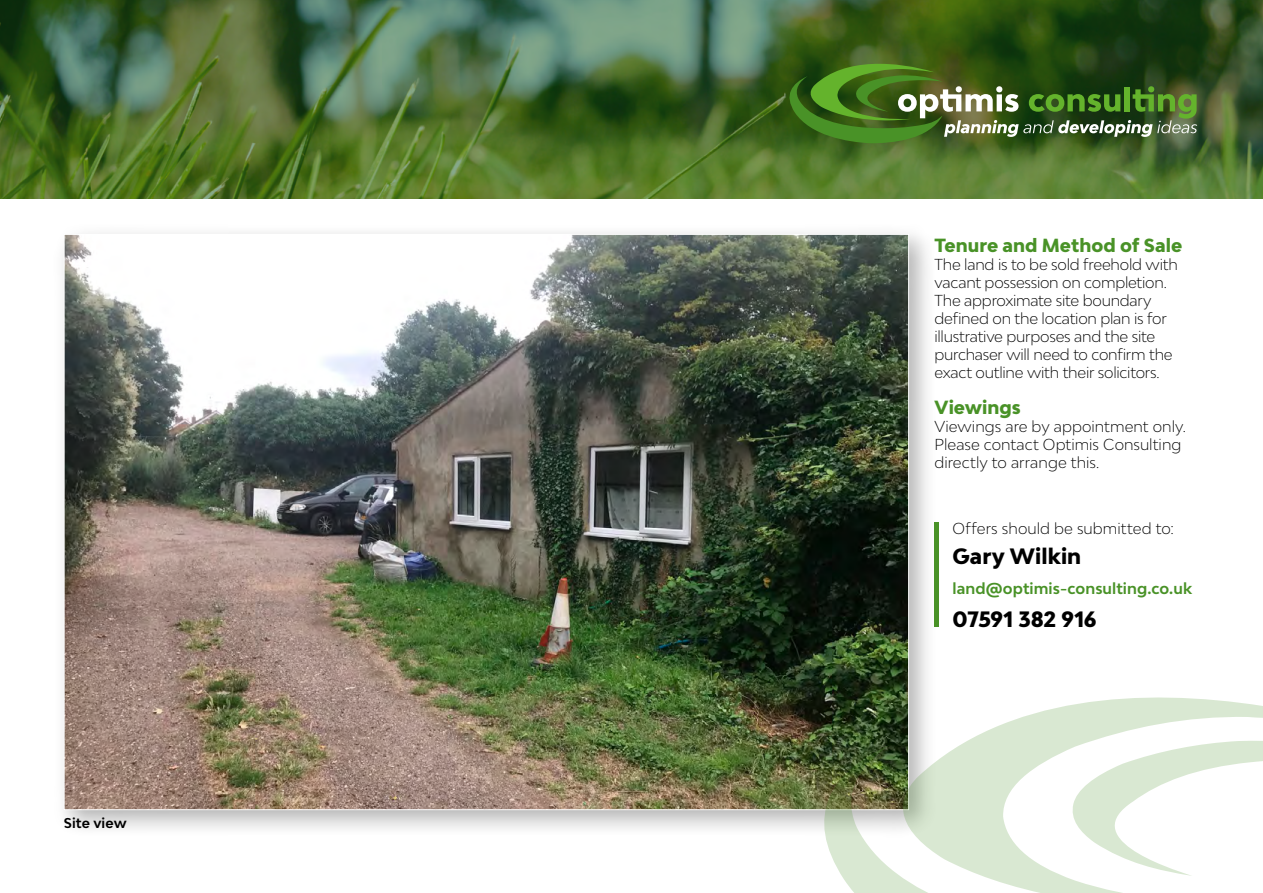
<style>
.page{position:relative;width:1263px;height:893px;background:#fff}
.page>*{position:absolute;margin:0;border:0;box-sizing:border-box;transform-origin:0 0}
.t1{font:800 21px "Bw Modelica";color:#000}
.Heading{font:800 18px "Bw Modelica";color:#499227}
.t2{font:300 15px/18px "Bw Modelica";letter-spacing:-.01em;color:#000}
.t3{font:700 15px "Bw Modelica";letter-spacing:.005em;color:#499227}
.t4{font:700 13.5px "Bw Modelica";letter-spacing:.005em;color:#000}
</style>
<div class="page">
<div style="left:53px;top:223px;width:884px;height:615px;background:#000;opacity:.3"></div>
<img style="left:66px;top:236px;width:841px;height:572px">
<img style="left:0;top:0;width:1263px;height:198px">
<svg style="left:789px;top:64px;width:408px;height:79px;background:#486b2d"></svg>
<div style="left:934px;top:522px;width:5px;height:105px;background:#499227"></div>
<img style="left:802px;top:744px;width:89px;height:149px">
<svg style="left:891px;top:687px;width:372px;height:206px"></svg>
<p class="t4" style="left:64px;top:814px;width:64px">Site view</p>
<p class="Heading" style="left:934px;top:234px;width:249px">Tenure and Method of Sale</p>
<p class="t2" style="left:934px;top:255px;width:245px">The land is to be sold freehold with vacant possession on completion.<br>The approximate site boundary defined on the location plan is for illustrative purposes and the site purchaser will need to confirm the exact outline with their solicitors.</p>
<p class="Heading" style="left:934px;top:396px;width:88px">Viewings</p>
<p class="t2" style="left:934px;top:417px;width:253px">Viewings are by appointment only.<br>Please contact Optimis Consulting directly to arrange this.</p>
<p class="t2" style="left:952px;top:519px;width:223px">Offers should be submitted to:</p>
<p class="t1" style="left:952px;top:542px;width:130px">Gary Wilkin</p>
<p class="t3" style="left:952px;top:578px;width:241px">land@optimis-consulting.co.uk</p>
<p class="t1" style="left:952px;top:605px;width:146px">07591 382 916</p>
</div>
